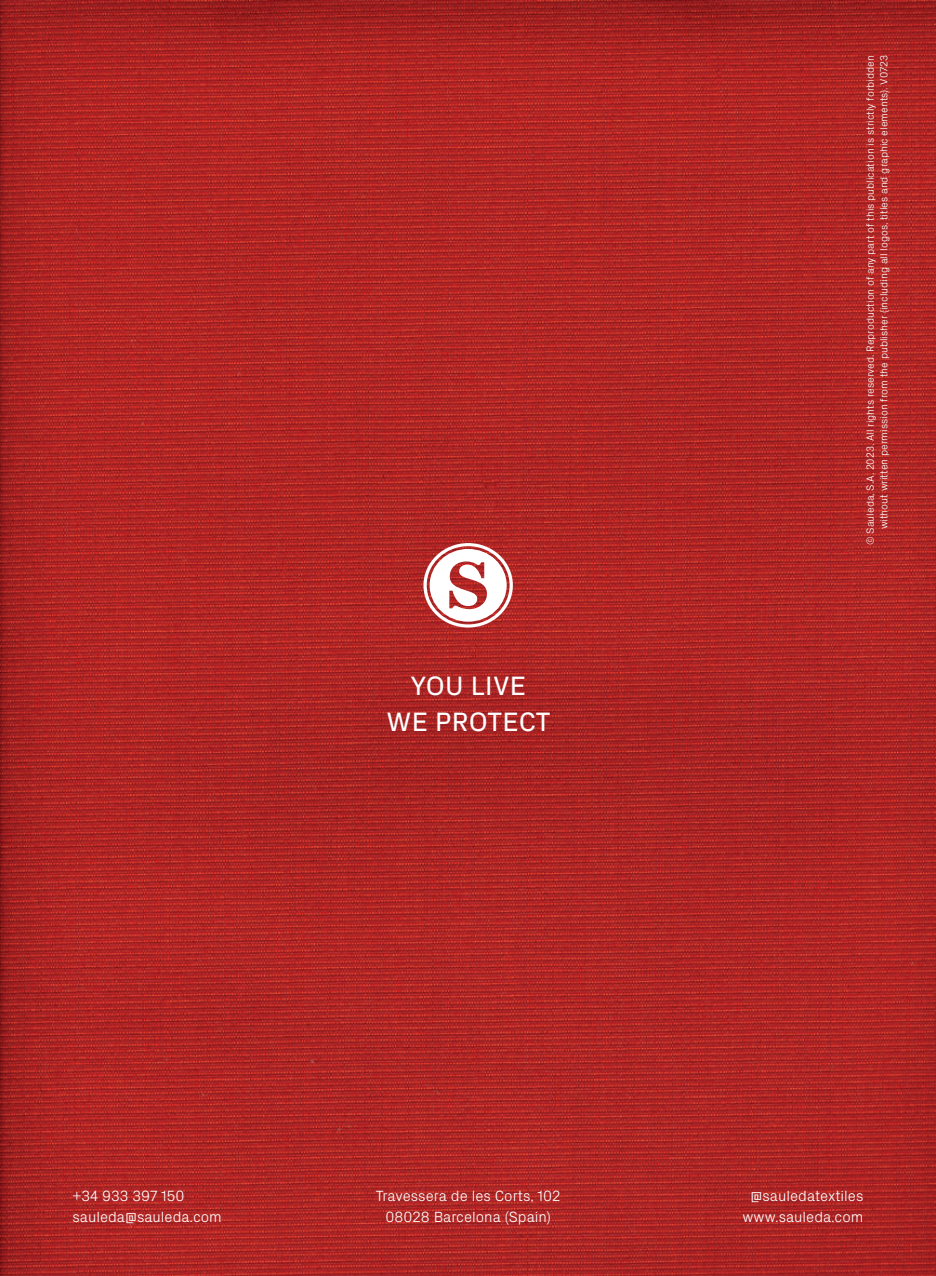
<style>
.page{position:relative;width:936px;height:1276px;background:#fff}
.page>*{position:absolute;margin:0;border:0;box-sizing:border-box;transform-origin:0 0}
.t1{font:27px/35.5px "Px Grotesk";letter-spacing:.01em;color:#fff;text-align:center}
.t2{font:300 15px/20.2px "Px Grotesk";color:#fff;text-align:center}
.t3{font:300 10.5px/13.5px "Px Grotesk";color:#fff;text-align:right}
</style>
<div class="page">
<img style="left:0;top:0;width:935px;height:1276px">
<svg style="left:423px;top:543px;width:90px;height:84px"></svg>
<h1 class="t1" style="left:386px;top:667px;width:165px">YOU LIVE<br>WE PROTECT</h1>
<p class="t3" style="left:863px;top:545px;width:491px;rotate:-90deg">© Sauleda, S.A. 2023. All rights reserved. Reproduction of any part of this publication is strictly forbidden without written permission from the publisher (including all logos, titles and graphic elements). V0723</p>
<h2 class="t2" style="left:376px;top:1185px;width:186px">Travessera de les Corts, 102<br>08028 Barcelona (Spain)</h2>
<h2 class="t2" style="left:72px;top:1185px;width:151px;text-align:left">+34 933 397 150 sauleda@sauleda.com</h2>
<h2 class="t2" style="left:742px;top:1185px;width:122px">@sauledatextiles www.sauleda.com</h2>
</div>
